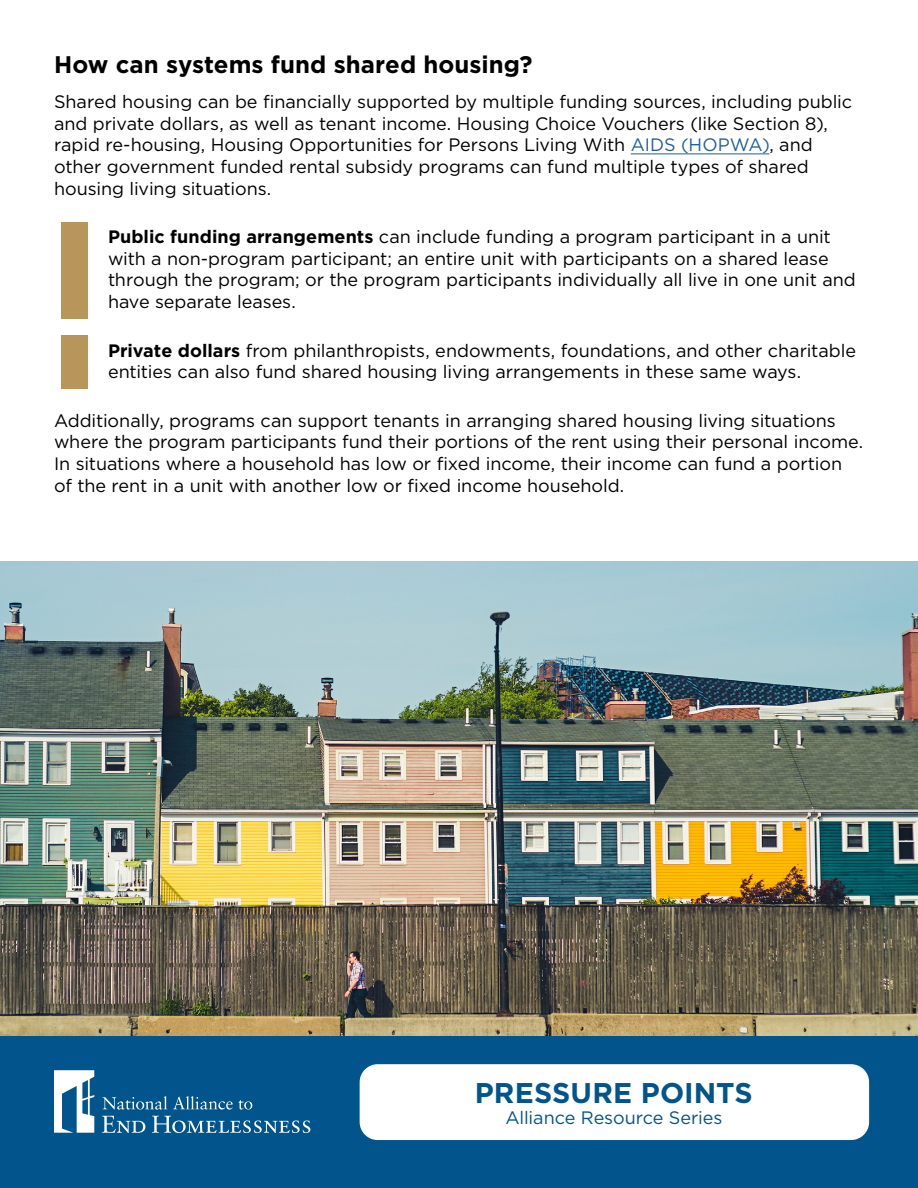
<style>
.page{position:relative;width:918px;height:1188px;background:#fff}
.page>*{position:absolute;margin:0;border:0;box-sizing:border-box;transform-origin:0 0}
.t1{font:700 28.5px "Gotham";color:#01558c}
.t2{font:700 24px "Gotham";color:#000}
.t3{font:18px/21.6px "Gotham";letter-spacing:-.005em;color:#000}
.t4{font:18px "Gotham";letter-spacing:-.005em;color:#01558c}
.s1{color:#215e9e}
.s2{font-weight:700}
</style>
<div class="page">
<img style="left:0;top:562px;width:918px;height:475px">
<hr style="left:631px;top:154px;width:138px;height:1px;background:#215e9e">
<div style="left:61px;top:222px;width:27px;height:96px;background:#b8965b"></div>
<div style="left:61px;top:336px;width:27px;height:53px;background:#b8965b"></div>
<div style="left:0;top:1037px;width:918px;height:151px;background:#01558c"></div>
<svg style="left:54px;top:1070px;width:40px;height:63px"></svg>
<svg style="left:102px;top:1096px;width:65px;height:14px"></svg>
<svg style="left:173px;top:1096px;width:79px;height:14px"></svg>
<svg style="left:102px;top:1116px;width:43px;height:17px"></svg>
<svg style="left:152px;top:1116px;width:158px;height:17px"></svg>
<div style="left:360px;top:1064px;width:509px;height:76px;background:#fff;border-radius:18px"></div>
<h2 class="t2" style="left:54px;top:49px;width:480px">How can systems fund shared housing?</h2>
<p class="t3" style="left:54px;top:91px;width:800px">Shared housing can be financially supported by multiple funding sources, including public and private dollars, as well as tenant income. Housing Choice Vouchers (like Section 8), rapid re-housing, Housing Opportunities for Persons Living With <span class="s1">AIDS (HOPWA)</span>, and other government funded rental subsidy programs can fund multiple types of shared housing living situations.</p>
<p class="t3" style="left:108px;top:226px;width:749px"><span class="s2">Public funding arrangements</span> can include funding a program participant in a unit with a non-program participant; an entire unit with participants on a shared lease through the program; or the program participants individually all live in one unit and have separate leases.</p>
<p class="t3" style="left:108px;top:339px;width:750px"><span class="s2">Private dollars</span> from philanthropists, endowments, foundations, and other charitable entities can also fund shared housing living arrangements in these same ways.</p>
<p class="t3" style="left:54px;top:409px;width:811px">Additionally, programs can support tenants in arranging shared housing living situations where the program participants fund their portions of the rent using their personal income.<br>In situations where a household has low or fixed income, their income can fund a portion of the rent in a unit with another low or fixed income household.</p>
<h1 class="t1" style="left:475px;top:1074px;width:279px">PRESSURE POINTS</h1>
<p class="t4" style="left:505px;top:1106px;width:218px">Alliance Resource Series</p>
</div>
